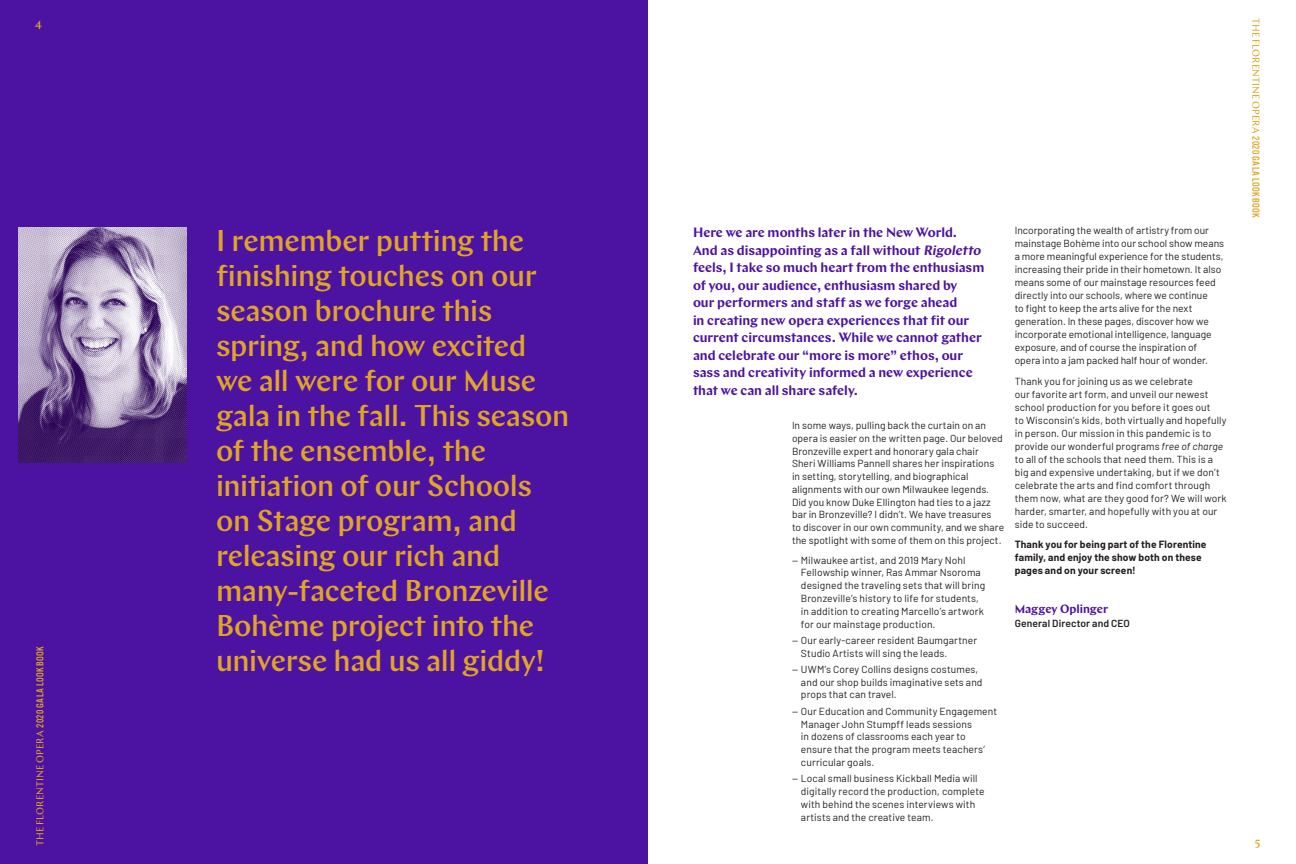
<style>
.page{position:relative;width:1296px;height:864px;background:#fff}
.page>*{position:absolute;margin:0;border:0;box-sizing:border-box;transform-origin:0 0}
.t1{font:500 30px/35px "Chap";letter-spacing:-.01em;color:#e0a526}
.t2{font:600 13.5px/17.5px "Chap";letter-spacing:-.005em;color:#4c12a1}
.t3{font:600 12px "Chap";letter-spacing:-.005em;color:#4c12a1}
.t4{font:500 12px "Chap";color:#e0a526}
.t5{font:10.2px/12.8px "Barlow";letter-spacing:.005em;color:#231f20}
.t6{font:700 10.2px/13px "Barlow";letter-spacing:.01em;color:#231f20}
.t7{font:600 10.2px "Barlow";letter-spacing:.01em;color:#231f20}
.t8{font:10px "Chap";letter-spacing:-.005em;color:#e0a526}
.s1{font-family:"Alternate Got No 3 D";font-size:10.5px}
.s2{font-style:italic}
.s3{font-family:"Barlow Condensed"}
</style>
<div class="page">
<div style="left:0;top:0;width:648px;height:864px;background:#4c12a1"></div>
<img style="left:18px;top:227px;width:169px;height:235px">
<p class="t4" style="left:35px;top:15px;width:9px">4</p>
<p class="t8" style="left:1262px;top:18px;width:201px;rotate:90deg">THE FLORENTINE OPERA <span class="s1">2020 GALA LOOKBOOK</span></p>
<p class="t8" style="left:34px;top:846px;width:201px;rotate:-90deg">THE FLORENTINE OPERA <span class="s1">2020 GALA LOOKBOOK</span></p>
<p class="t1" style="left:216px;top:223px;width:355px">I remember putting the finishing touches on our season brochure this spring, and how excited we all were for our Muse gala in the fall. This season of the ensemble, the initiation of our Schools on Stage program, and releasing our rich and many-faceted Bronzeville<br>Bohème project into the universe had us all giddy!</p>
<p class="t2" style="left:693px;top:224px;width:293px">Here we are months later in the New World.<br>And as disappointing as a fall without <span class="s2">Rigoletto </span>feels, I take so much heart from the enthusiasm of you, our audience, enthusiasm shared by<br>our performers and staff as we forge ahead<br>in creating new opera experiences that fit our current circumstances. While we cannot gather and celebrate our “more is more” ethos, our sass and creativity informed a new experience that we can all share safely.</p>
<p class="t5" style="left:792px;top:418px;width:214px">In some ways, pulling back the curtain on an opera is easier on the written page. Our beloved Bronzeville expert and honorary gala chair Sheri Williams Pannell shares her inspirations in setting, storytelling, and biographical alignments with our own Milwaukee legends.<br>Did you know Duke Ellington had ties to a jazz bar in Bronzeville? I didn’t. We have treasures<br>to discover in our own community, and we share the spotlight with some of them on this project.</p>
<p class="t5" style="left:801px;top:553px;width:186px;text-indent:-9px"><span class="s3">—</span> Milwaukee artist, and 2019 Mary Nohl Fellowship winner, Ras Ammar Nsoroma designed the traveling sets that will bring Bronzeville’s history to life for students, in addition to creating Marcello’s artwork for our mainstage production.</p>
<p class="t5" style="left:801px;top:633px;width:178px;text-indent:-9px"><span class="s3">—</span> Our early-career resident Baumgartner<br>Studio Artists will sing the leads.</p>
<p class="t5" style="left:801px;top:662px;width:183px;text-indent:-9px"><span class="s3">—</span> UWM’s Corey Collins designs costumes, and our shop builds imaginative sets and props that can travel.</p>
<p class="t5" style="left:801px;top:704px;width:198px;text-indent:-9px"><span class="s3">—</span> Our Education and Community Engagement Manager John Stumpff leads sessions<br>in dozens of classrooms each year to ensure that the program meets teachers’ curricular goals.</p>
<p class="t5" style="left:801px;top:771px;width:185px;text-indent:-9px"><span class="s3">—</span> Local small business Kickball Media will digitally record the production, complete with behind the scenes interviews with artists and the creative team.</p>
<p class="t5" style="left:1015px;top:223px;width:211px">Incorporating the wealth of artistry from our mainstage Bohème into our school show means a more meaningful experience for the students, increasing their pride in their hometown. It also means some of our mainstage resources feed directly into our schools, where we continue<br>to fight to keep the arts alive for the next generation. In these pages, discover how we incorporate emotional intelligence, language exposure, and of course the inspiration of opera into a jam packed half hour of wonder.</p>
<p class="t5" style="left:1015px;top:374px;width:213px">Thank you for joining us as we celebrate<br>our favorite art form, and unveil our newest school production for you before it goes out<br>to Wisconsin’s kids, both virtually and hopefully in person. Our mission in this pandemic is to provide our wonderful programs <span class="s2">free of charge </span>to all of the schools that need them. This is a big and expensive undertaking, but if we don’t celebrate the arts and find comfort through them now, what are they good for? We will work harder, smarter, and hopefully with you at our side to succeed.</p>
<p class="t6" style="left:1015px;top:537px;width:193px">Thank you for being part of the Florentine family, and enjoy the show both on these pages and on your screen!</p>
<p class="t3" style="left:1015px;top:601px;width:95px">Maggey Oplinger</p>
<p class="t7" style="left:1015px;top:616px;width:117px">General Director and CEO</p>
<p class="t4" style="left:1255px;top:834px;width:8px">5</p>
</div>
